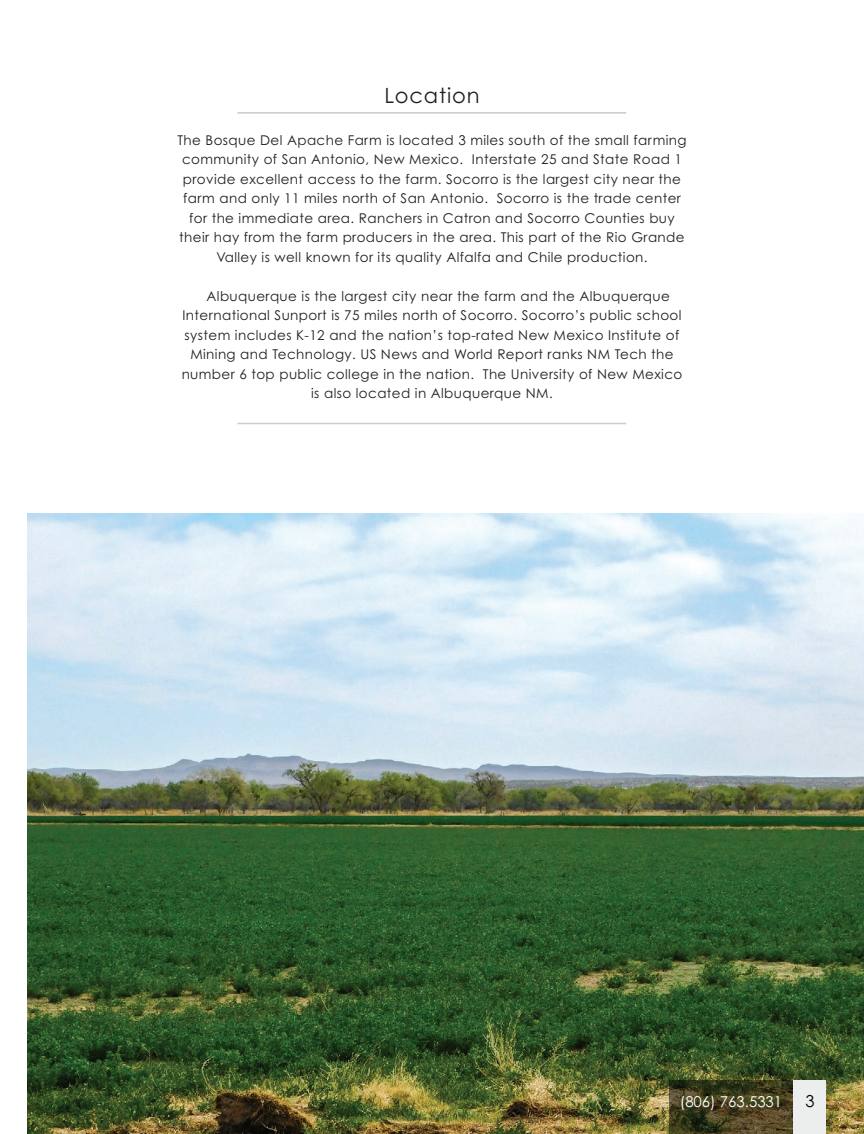
<style>
.page{position:relative;width:864px;height:1134px;background:#fff}
.page>*{position:absolute;margin:0;border:0;box-sizing:border-box;transform-origin:0 0}
.t1{font:21px "Century Gothic Pro";letter-spacing:.04em;color:#231f20}
.t2{font:16.5px "Century Gothic Pro";color:#040503}
.t3{font:15px "Century Gothic Pro";color:#fff}
.t4{font:13.5px/19.5px "Century Gothic Pro";letter-spacing:.03em;color:#231f20;text-align:center}
</style>
<div class="page">
<hr style="left:237px;top:423px;width:389px;height:1px;background:#cbcbcb">
<hr style="left:237px;top:112px;width:389px;height:2px;background:#cbcbcb">
<img style="left:27px;top:513px;width:837px;height:621px">
<svg style="left:669px;top:1080px;width:125px;height:54px;background:#444021"></svg>
<div style="left:794px;top:1080px;width:32px;height:54px;background:#eceded"></div>
<h1 class="t1" style="left:384px;top:82px;width:97px">Location</h1>
<p class="t4" style="left:177px;top:130px;width:511px">The Bosque Del Apache Farm is located 3 miles south of the small farming community of San Antonio, New Mexico. Interstate 25 and State Road 1 provide excellent access to the farm. Socorro is the largest city near the farm and only 11 miles north of San Antonio. Socorro is the trade center for the immediate area. Ranchers in Catron and Socorro Counties buy their hay from the farm producers in the area. This part of the Rio Grande Valley is well known for its quality Alfalfa and Chile production.</p>
<p class="t4" style="left:207px;top:286px;width:465px">Albuquerque is the largest city near the farm and the Albuquerque</p>
<p class="t4" style="left:182px;top:305px;width:501px">International Sunport is 75 miles north of Socorro. Socorro’s public school</p>
<p class="t4" style="left:185px;top:325px;width:496px">system includes K-12 and the nation’s top-rated New Mexico Institute of</p>
<p class="t4" style="left:190px;top:344px;width:485px">Mining and Technology. US News and World Report ranks NM Tech the</p>
<p class="t4" style="left:182px;top:364px;width:502px">number 6 top public college in the nation. The University of New Mexico</p>
<p class="t4" style="left:311px;top:383px;width:243px">is also located in Albuquerque NM.</p>
<p class="t3" style="left:680px;top:1092px;width:104px">(806) 763.5331</p>
<p class="t2" style="left:805px;top:1091px;width:11px">3</p>
</div>
